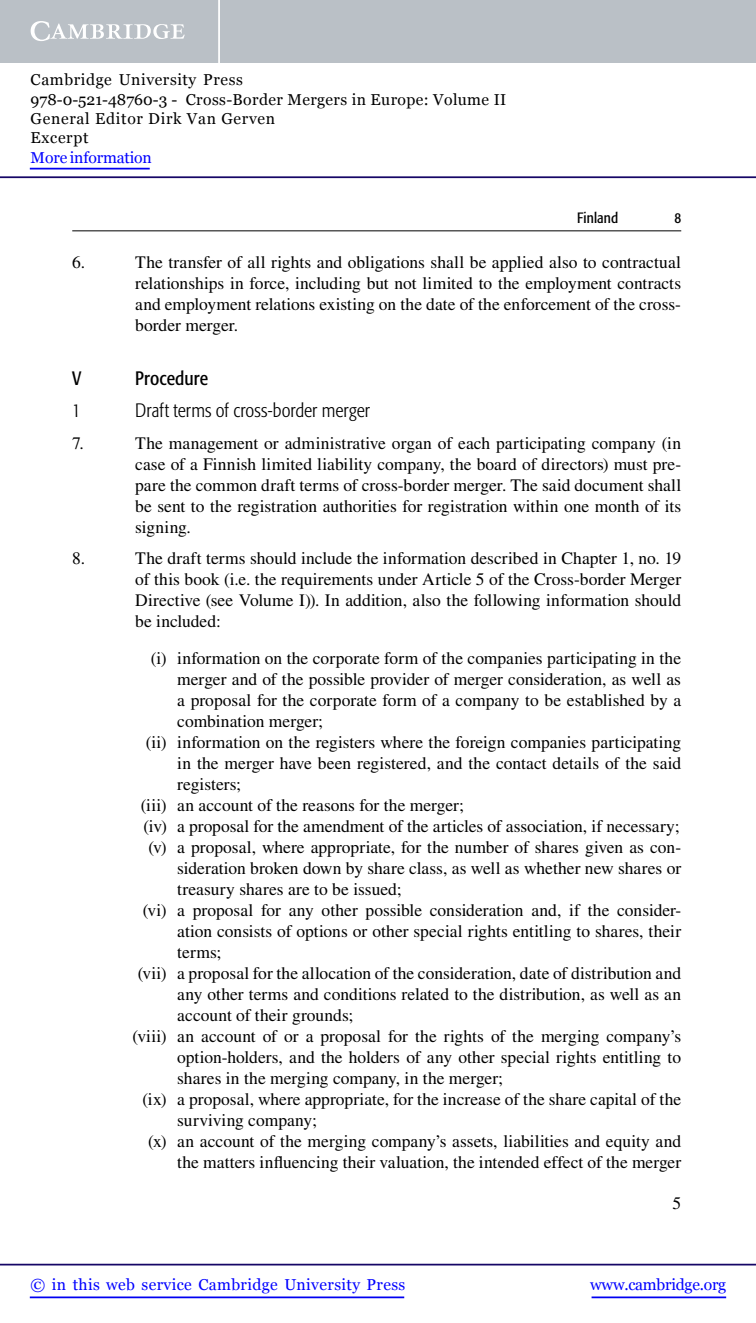
<style>
.page{position:relative;width:756px;height:1323px;background:#fff}
.page>*{position:absolute;margin:0;border:0;box-sizing:border-box;transform-origin:0 0}
.t1{font:300 condensed 19.25px "Formata";color:#000}
.t2{font:condensed 19.25px "Formata";color:#000}
.t3{font:17.5px/21px "Times LT Std";color:#000;text-align:justify}
.t4{font:15.75px/19.2px "Georgia";letter-spacing:.04em;color:#000}
.t5{font:15.75px "Georgia";letter-spacing:.025em;color:#00f}
.t6{font:15.75px "Georgia";letter-spacing:-.015em;color:#00f}
.t7{font:15.75px "Georgia";letter-spacing:-.01em;color:#00f}
.t8{font:condensed 14.88px "Formata";letter-spacing:.01em;color:#000}
</style>
<div class="page">
<div style="left:0;top:0;width:756px;height:63px;background:#bac0c6"></div>
<svg style="left:31px;top:21px;width:154px;height:20px"></svg>
<hr style="left:218px;top:0;width:2px;height:63px;background:#fff">
<hr style="left:0;top:176px;width:756px;height:2px;background:#150666">
<hr style="left:592px;top:1297px;width:134px;height:1px;background:#0000f1">
<hr style="left:0;top:1264px;width:756px;height:1px;background:#150666">
<hr style="left:30px;top:1297px;width:374px;height:1px;background:#0000f1">
<hr style="left:30px;top:168px;width:120px;height:2px;background:#0000f1">
<hr style="left:72px;top:230px;width:609px;height:1px;background:#000">
<p class="t4" style="left:31px;top:70px;width:477px">Cambridge University Press<br>978-0-521-48760-3 - Cross-Border Mergers in Europe: Volume II<br>General Editor Dirk Van Gerven<br>Excerpt</p>
<p class="t7" style="left:31px;top:148px;width:123px">More information</p>
<p class="t8" style="left:577px;top:209px;width:43px">Finland</p>
<p class="t8" style="left:674px;top:209px;width:8px">8</p>
<p class="t3" style="left:72px;top:252px;width:15px">6.</p>
<p class="t3" style="left:135px;top:252px;width:547px">The transfer of all rights and obligations shall be applied also to contractual relationships in force, including but not limited to the employment contracts and employment relations existing on the date of the enforcement of the cross&shy;border merger.</p>
<p class="t2" style="left:72px;top:367px;width:11px">V</p>
<p class="t2" style="left:135px;top:367px;width:74px">Procedure</p>
<p class="t1" style="left:72px;top:399px;width:10px">1</p>
<p class="t1" style="left:135px;top:399px;width:236px">Draft terms of cross-border merger</p>
<p class="t3" style="left:72px;top:432px;width:13px">7.</p>
<p class="t3" style="left:135px;top:432px;width:548px">The management or administrative organ of each participating company (in case of a Finnish limited liability company, the board of directors) must pre&shy;pare the common draft terms of cross-border merger. The said document shall be sent to the registration authorities for registration within one month of its signing.</p>
<p class="t3" style="left:72px;top:548px;width:15px">8.</p>
<p class="t3" style="left:135px;top:548px;width:547px">The draft terms should include the information described in Chapter 1, no. 19 of this book (i.e. the requirements under Article 5 of the Cross-border Merger Directive (see volume I)). In addition, also the following information should be included:</p>
<p class="t3" style="left:151px;top:647px;width:532px">(i) information on the corporate form of the companies participating in the</p>
<p class="t3" style="left:177px;top:668px;width:505px">merger and of the possible provider of merger consideration, as well as</p>
<p class="t3" style="left:177px;top:689px;width:505px">a proposal for the corporate form of a company to be established by a</p>
<p class="t3" style="left:177px;top:710px;width:147px">combination merger;</p>
<p class="t3" style="left:146px;top:731px;width:537px">(ii) information on the registers where the foreign companies participating</p>
<p class="t3" style="left:177px;top:752px;width:506px">in the merger have been registered, and the contact details of the said</p>
<p class="t3" style="left:177px;top:773px;width:65px">registers;</p>
<p class="t3" style="left:141px;top:794px;width:325px">(iii) an account of the reasons for the merger;</p>
<p class="t3" style="left:144px;top:815px;width:538px">(iv) a proposal for the amendment of the articles of association, if necessary;</p>
<p class="t3" style="left:148px;top:836px;width:534px">(v) a proposal, where appropriate, for the number of shares given as con-</p>
<p class="t3" style="left:177px;top:857px;width:506px">sideration broken down by share class, as well as whether new shares or</p>
<p class="t3" style="left:177px;top:878px;width:226px">treasury shares are to be issued;</p>
<p class="t3" style="left:143px;top:899px;width:540px">(vi) a proposal for any other possible consideration and, if the consider-</p>
<p class="t3" style="left:177px;top:920px;width:505px">ation consists of options or other special rights entitling to shares, their</p>
<p class="t3" style="left:177px;top:941px;width:46px">terms;</p>
<p class="t3" style="left:138px;top:962px;width:545px">(vii) a proposal for the allocation of the consideration, date of distribution and</p>
<p class="t3" style="left:177px;top:983px;width:505px">any other terms and conditions related to the distribution, as well as an</p>
<p class="t3" style="left:177px;top:1004px;width:178px">account of their grounds;</p>
<p class="t3" style="left:133px;top:1025px;width:550px">(viii) an account of or a proposal for the rights of the merging company’s</p>
<p class="t3" style="left:177px;top:1046px;width:505px">option-holders, and the holders of any other special rights entitling to</p>
<p class="t3" style="left:177px;top:1067px;width:327px">shares in the merging company, in the merger;</p>
<p class="t3" style="left:142px;top:1088px;width:540px">(ix) a proposal, where appropriate, for the increase of the share capital of the</p>
<p class="t3" style="left:177px;top:1109px;width:141px">surviving company;</p>
<p class="t3" style="left:148px;top:1130px;width:535px">(x) an account of the merging company’s assets, liabilities and equity and</p>
<p class="t3" style="left:177px;top:1151px;width:506px">the matters influencing their valuation, the intended effect of the merger</p>
<p class="t3" style="left:673px;top:1193px;width:10px">5</p>
<p class="t5" style="left:31px;top:1276px;width:376px">© in this web service Cambridge University Press</p>
<p class="t6" style="left:590px;top:1276px;width:137px">www.cambridge.org</p>
</div>
